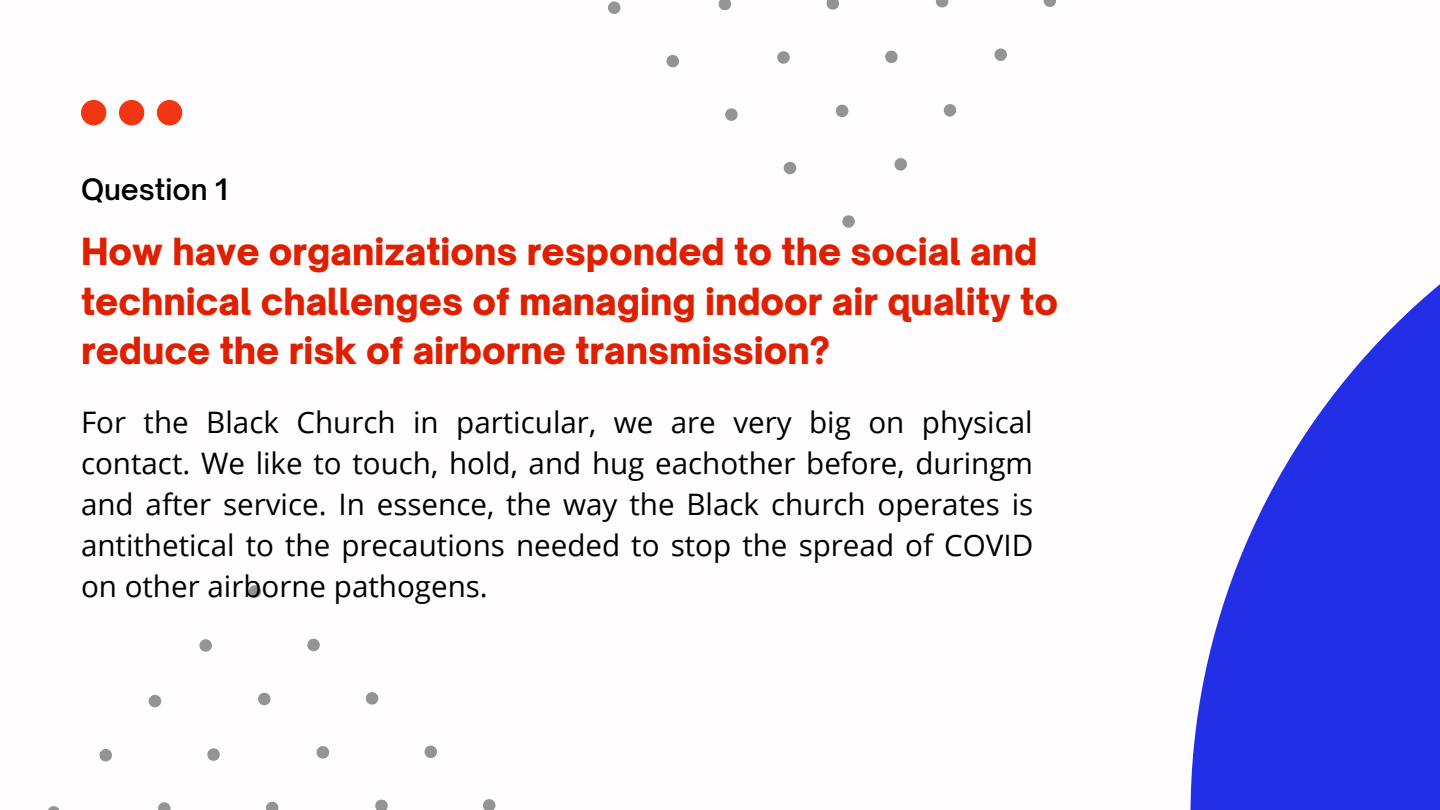
<style>
.page{position:relative;width:1440px;height:810px;background:#fff}
.page>*{position:absolute;margin:0;border:0;box-sizing:border-box;transform-origin:0 0}
.t1{font:900 35.8px/49.5px "Open Sauce One";color:#de2001}
.t2{font:29.6px/40.9px "Open Sans";color:#000;text-align:justify}
.t3{font:600 28.2px "Open Sauce One";color:#000}
</style>
<div class="page">
<svg style="left:81px;top:100px;width:101px;height:25px"></svg>
<svg style="left:608px;top:0;width:449px;height:228px"></svg>
<svg style="left:1191px;top:284px;width:249px;height:526px;fill:#222fe6"></svg>
<svg style="left:48px;top:585px;width:448px;height:225px"></svg>
<p class="t3" style="left:81px;top:172px;width:148px">Question 1</p>
<p class="t1" style="left:81px;top:227px;width:979px">How have organizations responded to the social and technical challenges of managing indoor air quality to reduce the risk of airborne transmission?</p>
<p class="t2" style="left:81px;top:401px;width:954px">For the Black Church in particular, we are very big on physical contact. We like to touch, hold, and hug eachother before, duringm and after service. In essence, the way the Black church operates is antithetical to the precautions needed to stop the spread of COVID on other airborne pathogens.</p>
</div>
